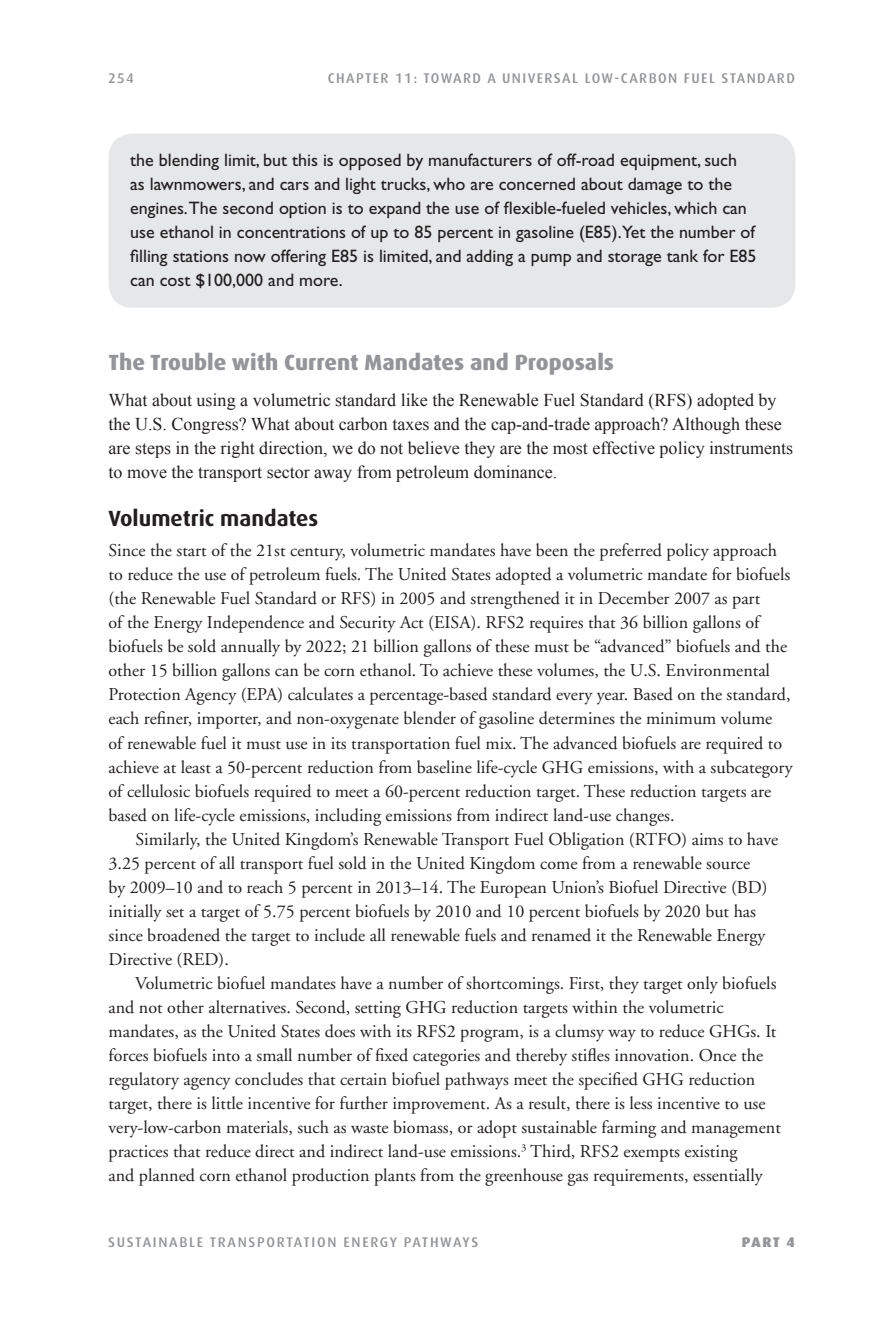
<style>
.page{position:relative;width:885px;height:1327px;background:#fff}
.page>*{position:absolute;margin:0;border:0;box-sizing:border-box;transform-origin:0 0}
.t1{font:800 22px "Dax";color:#939598}
.t2{font:700 22px "Dax";color:#231f20}
.t3{font:18px "Adobe Garamond";color:#231f20}
.t4{font:18px/24px "Gill Sans";color:#231f20}
.t5{font:18px/24px "Times New Roman";color:#231f20}
.t6{font:500 14px "Dax";letter-spacing:.1em;color:#939598}
.t7{font:500 14px "Dax";letter-spacing:.12em;color:#939598}
.t8{font:900 14px "Dax";color:#939598}
</style>
<div class="page">
<div style="left:108px;top:134px;width:687px;height:174px;background:#e6e7e8;border-radius:24px"></div>
<p class="t6" style="left:108px;top:72px;width:27px">254</p>
<p class="t6" style="left:328px;top:72px;width:468px">CHAPTER 11: TOWARD A UNIVERSAL LOW-CARBON FUEL STANDARD</p>
<p class="t4" style="left:130px;top:150px;width:627px">the blending limit, but this is opposed by manufacturers of off-road equipment, such<br>as lawnmowers, and cars and light trucks, who are concerned about damage to the engines.The second option is to expand the use of flexible-fueled vehicles, which can use ethanol in concentrations of up to 85 percent in gasoline (E85).Yet the number of filling stations now offering E85 is limited, and adding a pump and storage tank for E85 can cost $100,000 and more.</p>
<p class="t1" style="left:108px;top:353px;width:507px">The Trouble with Current Mandates and Proposals</p>
<p class="t5" style="left:108px;top:388px;width:686px">What about using a volumetric standard like the Renewable Fuel Standard (RFS) adopted by the U.S. Congress? What about carbon taxes and the cap-and-trade approach? Although these are steps in the right direction, we do not believe they are the most effective policy instruments to move the transport sector away from petroleum dominance.</p>
<p class="t2" style="left:108px;top:511px;width:211px">Volumetric mandates</p>
<p class="t3" style="left:108px;top:543px;width:669px">Since the start of the 21st century, volumetric mandates have been the preferred policy approach</p>
<p class="t3" style="left:108px;top:567px;width:683px">to reduce the use of petroleum fuels. The United States adopted a volumetric mandate for biofuels</p>
<p class="t3" style="left:108px;top:591px;width:653px">(the Renewable Fuel Standard or RFS) in 2005 and strengthened it in December 2007 as part</p>
<p class="t3" style="left:108px;top:615px;width:652px">of the Energy Independence and Security Act (EISA). RFS2 requires that 36 billion gallons of</p>
<p class="t3" style="left:108px;top:639px;width:680px">biofuels be sold annually by 2022; 21 billion gallons of these must be “advanced” biofuels and the</p>
<p class="t3" style="left:108px;top:663px;width:662px">other 15 billion gallons can be corn ethanol. To achieve these volumes, the U.S. Environmental</p>
<p class="t3" style="left:108px;top:687px;width:683px">Protection Agency (EPA) calculates a percentage-based standard every year. Based on the standard,</p>
<p class="t3" style="left:108px;top:711px;width:665px">each refiner, importer, and non-oxygenate blender of gasoline determines the minimum volume</p>
<p class="t3" style="left:108px;top:735px;width:674px">of renewable fuel it must use in its transportation fuel mix. The advanced biofuels are required to</p>
<p class="t3" style="left:108px;top:759px;width:685px">achieve at least a 50-percent reduction from baseline life-cycle GHG emissions, with a subcategory</p>
<p class="t3" style="left:108px;top:783px;width:664px">of cellulosic biofuels required to meet a 60-percent reduction target. These reduction targets are</p>
<p class="t3" style="left:108px;top:807px;width:567px">based on life-cycle emissions, including emissions from indirect land-use changes.</p>
<p class="t3" style="left:135px;top:831px;width:644px">Similarly, the United Kingdom’s Renewable Transport Fuel Obligation (RTFO) aims to have</p>
<p class="t3" style="left:108px;top:855px;width:643px">3.25 percent of all transport fuel sold in the United Kingdom come from a renewable source</p>
<p class="t3" style="left:108px;top:879px;width:660px">by 2009–10 and to reach 5 percent in 2013–14. The European Union’s Biofuel Directive (BD)</p>
<p class="t3" style="left:108px;top:903px;width:648px">initially set a target of 5.75 percent biofuels by 2010 and 10 percent biofuels by 2020 but has</p>
<p class="t3" style="left:108px;top:927px;width:658px">since broadened the target to include all renewable fuels and renamed it the Renewable Energy</p>
<p class="t3" style="left:108px;top:951px;width:122px">Directive (RED).</p>
<p class="t3" style="left:135px;top:975px;width:642px">Volumetric biofuel mandates have a number of shortcomings. First, they target only biofuels</p>
<p class="t3" style="left:108px;top:999px;width:616px">and not other alternatives. Second, setting GHG reduction targets within the volumetric</p>
<p class="t3" style="left:108px;top:1023px;width:669px">mandates, as the United States does with its RFS2 program, is a clumsy way to reduce GHGs. It</p>
<p class="t3" style="left:108px;top:1047px;width:656px">forces biofuels into a small number of fixed categories and thereby stifles innovation. Once the</p>
<p class="t3" style="left:108px;top:1071px;width:648px">regulatory agency concludes that certain biofuel pathways meet the specified GHG reduction</p>
<p class="t3" style="left:108px;top:1095px;width:658px">target, there is little incentive for further improvement. As a result, there is less incentive to use</p>
<p class="t3" style="left:108px;top:1119px;width:673px">very-low-carbon materials, such as waste biomass, or adopt sustainable farming and management</p>
<p class="t3" style="left:108px;top:1143px;width:630px">practices that reduce direct and indirect land-use emissions.<sup>3</sup> Third, RFS2 exempts existing</p>
<p class="t3" style="left:108px;top:1167px;width:655px">and planned corn ethanol production plants from the greenhouse gas requirements, essentially</p>
<p class="t7" style="left:108px;top:1236px;width:371px">SUSTAINABLE TRANSPORTATION ENERGY PATHWAYS</p>
<p class="t8" style="left:741px;top:1237px;width:54px">PART 4</p>
</div>
